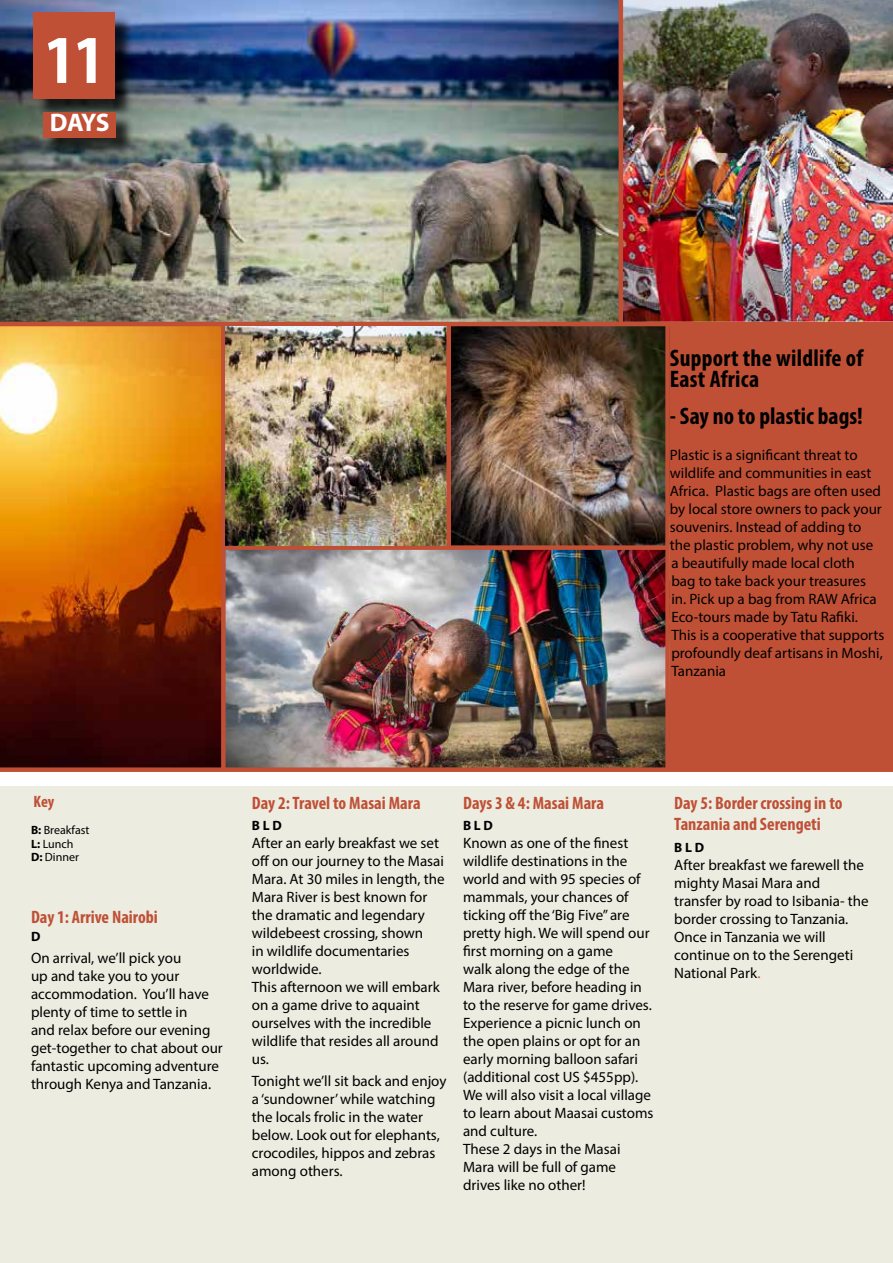
<style>
.page{position:relative;width:893px;height:1263px;background:#fff}
.page>*{position:absolute;margin:0;border:0;box-sizing:border-box;transform-origin:0 0}
.t1{font:700 condensed 69px "Myriad Pro";color:#fff}
.t2{font:700 25.5px "Myriad Pro";color:#fff}
.t3{font:700 condensed 24px/21px "Myriad Pro";letter-spacing:.01em;color:#000}
.t4{font:700 condensed 18px/21.6px "Myriad Pro";color:#bf5036}
.t5{font:700 condensed 16.5px "Myriad Pro";color:#bf5036}
.t6{font:15px/18px "Myriad Pro";color:#000}
.t7{font:700 13.5px "Myriad Pro";color:#000}
.t8{font:12px/13.5px "Myriad Pro";color:#000}
.s1{font-weight:700}
.s2{color:#bf5036}
</style>
<div class="page">
<div style="left:0;top:787px;width:893px;height:476px;background:#edece0"></div>
<img style="left:0;top:0;width:619px;height:322px">
<img style="left:0;top:326px;width:221px;height:441px">
<img style="left:451px;top:326px;width:214px;height:219px">
<img style="left:226px;top:550px;width:439px;height:217px">
<hr style="left:0;top:322px;width:893px;height:4px;background:#bf5036">
<div style="left:221px;top:324px;width:5px;height:444px;background:#bf5036"></div>
<div style="left:222px;top:545px;width:448px;height:5px;background:#bf5036"></div>
<img style="left:623px;top:0;width:270px;height:322px">
<div style="left:0;top:767px;width:893px;height:5px;background:#bf5036"></div>
<div style="left:36px;top:15px;width:98px;height:103px;background:#000;opacity:.75"></div>
<div style="left:34px;top:13px;width:81px;height:86px;background:#bf5036"></div>
<div style="left:46px;top:114px;width:89px;height:42px;background:#000;opacity:.75"></div>
<div style="left:43px;top:112px;width:73px;height:25px;background:#bf5036"></div>
<img style="left:226px;top:326px;width:220px;height:219px">
<div style="left:665px;top:325px;width:5px;height:446px;background:#bf5036"></div>
<div style="left:446px;top:324px;width:5px;height:222px;background:#bf5036"></div>
<hr style="left:619px;top:0;width:4px;height:323px;background:#bf5036">
<div style="left:670px;top:322px;width:223px;height:448px;background:#bf5036"></div>
<h1 class="t1" style="left:45px;top:17px;width:60px">11</h1>
<h2 class="t2" style="left:50px;top:106px;width:62px">DAYS</h2>
<h3 class="t3" style="left:670px;top:347px;width:195px">Support the wildlife of<br>East Africa</h3>
<h3 class="t3" style="left:670px;top:405px;width:195px">- Say no to plastic bags!</h3>
<p class="t6" style="left:670px;top:445px;width:216px">Plastic is a significant threat to wildlife and communities in east<br>Africa. Plastic bags are often used by local store owners to pack your souvenirs. Instead of adding to the plastic problem, why not use<br>a beautifully made local cloth<br>bag to take back your treasures<br>in. Pick up a bag from RAW Africa<br>Eco-tours made by Tatu Rafiki.<br>This is a cooperative that supports profoundly deaf artisans in Moshi,<br>Tanzania</p>
<p class="t5" style="left:34px;top:792px;width:22px">Key</p>
<p class="t8" style="left:31px;top:823px;width:60px"><span class="s1">B:</span> Breakfast<br><span class="s1">L:</span> Lunch<br><span class="s1">D:</span> Dinner</p>
<p class="t4" style="left:31px;top:905px;width:128px">Day 1: Arrive Nairobi</p>
<p class="t7" style="left:31px;top:927px;width:11px">D</p>
<p class="t6" style="left:31px;top:949px;width:193px">On arrival, we’ll pick you<br>up and take you to your accommodation. You’ll have plenty of time to settle in<br>and relax before our evening get‐together to chat about our fantastic upcoming adventure through Kenya and Tanzania.</p>
<p class="t4" style="left:252px;top:791px;width:170px">Day 2: Travel to Masai Mara</p>
<p class="t7" style="left:252px;top:817px;width:31px">B L D</p>
<p class="t6" style="left:252px;top:834px;width:194px">After an early breakfast we set off on our journey to the Masai<br>Mara. At 30 miles in length, the<br>Mara River is best known for the dramatic and legendary wildebeest crossing, shown<br>in wildlife documentaries worldwide.<br>This afternoon we will embark on a game drive to aquaint ourselves with the incredible wildlife that resides all around us.</p>
<p class="t6" style="left:252px;top:1072px;width:196px">Tonight we’ll sit back and enjoy a ‘sundowner’ while watching the locals frolic in the water below. Look out for elephants, crocodiles, hippos and zebras among others.</p>
<p class="t4" style="left:463px;top:791px;width:143px">Days 3 &amp; 4: Masai Mara</p>
<p class="t7" style="left:463px;top:817px;width:31px">B L D</p>
<p class="t6" style="left:463px;top:834px;width:192px">Known as one of the finest wildlife destinations in the world and with 95 species of mammals, your chances of ticking off the ‘Big Five” are pretty high. We will spend our first morning on a game<br>walk along the edge of the<br>Mara river, before heading in to the reserve for game drives.<br>Experience a picnic lunch on the open plains or opt for an early morning balloon safari (additional cost US $455pp).<br>We will also visit a local village to learn about Maasai customs and culture.<br>These 2 days in the Masai<br>Mara will be full of game drives like no other!</p>
<p class="t4" style="left:674px;top:791px;width:170px">Day 5: Border crossing in to<br>Tanzania and Serengeti</p>
<p class="t7" style="left:674px;top:838px;width:31px">B L D</p>
<p class="t6" style="left:674px;top:855px;width:196px">After breakfast we farewell the mighty Masai Mara and transfer by road to Isibania- the border crossing to Tanzania.<br>Once in Tanzania we will continue on to the Serengeti<br>National Park<span class="s2">.</span></p>
</div>
